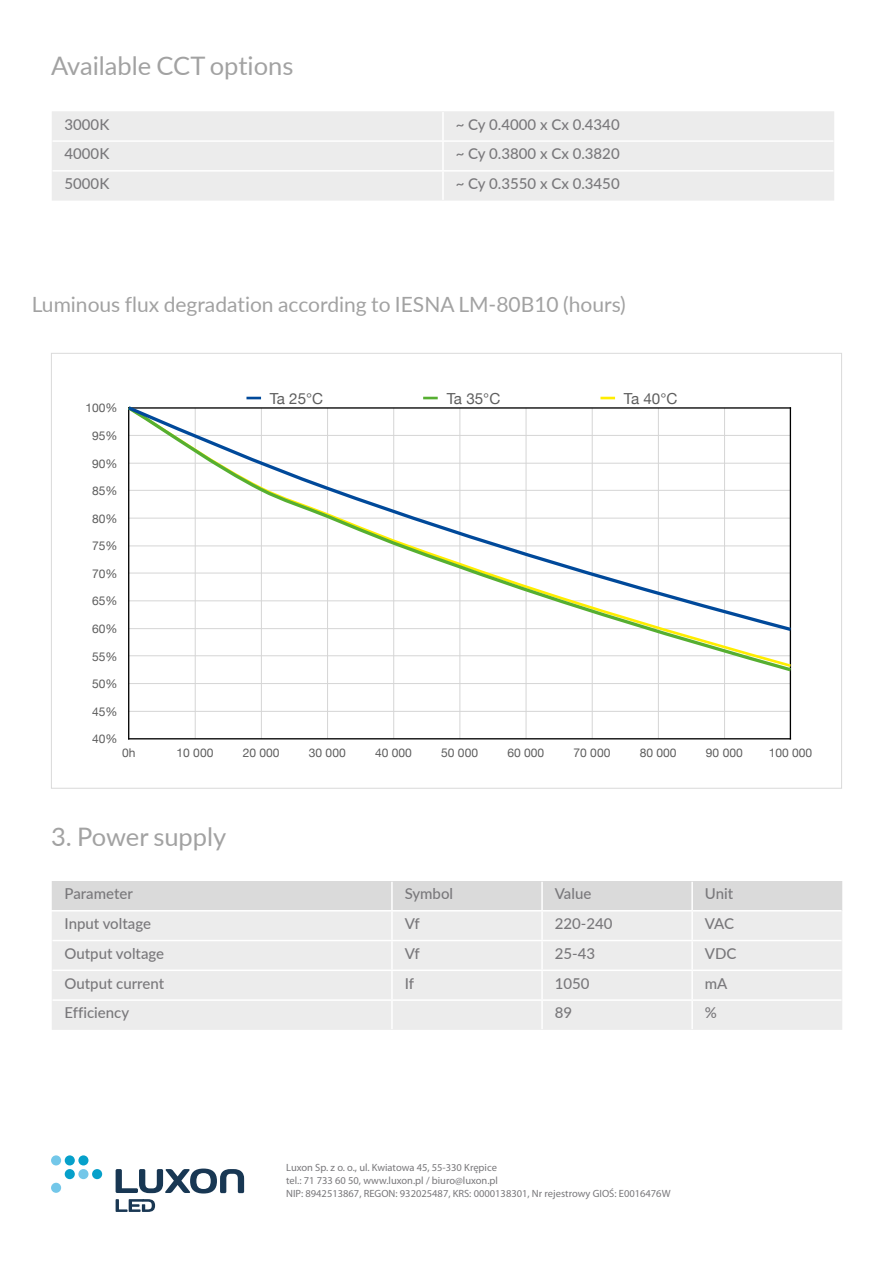
<style>
.page{position:relative;width:893px;height:1263px;background:#fff}
.page>*{position:absolute;margin:0;border:0;box-sizing:border-box;transform-origin:0 0}
.t1{font:25.5px "Lato";color:#a2a2a2}
.t2{font:21px "Lato";color:#a2a2a2}
.t3{font:15.15px "Helvetica Neue";letter-spacing:-.055em;color:#5e5e5e}
.t4{font:500 15px "Lato";color:#79787b}
.t5{font:12px "Helvetica Neue";color:#5e5e5e}
.t6{font:10.5px/12.6px "Myriad Pro";color:#79787b}
</style>
<div class="page">
<svg style="left:116px;top:1168px;width:128px;height:25px"></svg>
<div style="left:92px;top:1169px;width:10px;height:10px;background:#06a0ca;border-radius:50%"></div>
<div style="left:78px;top:1169px;width:10px;height:10px;background:#73c7e9;border-radius:50%"></div>
<div style="left:65px;top:1169px;width:10px;height:10px;background:#06a0ca;border-radius:50%"></div>
<div style="left:65px;top:1155px;width:10px;height:10px;background:#06a0ca;border-radius:50%"></div>
<div style="left:78px;top:1155px;width:10px;height:10px;background:#06a0ca;border-radius:50%"></div>
<div style="left:51px;top:1155px;width:10px;height:10px;background:#73c7e9;border-radius:50%"></div>
<div style="left:51px;top:1183px;width:10px;height:10px;background:#73c7e9;border-radius:50%"></div>
<svg style="left:116px;top:1199px;width:39px;height:13px"></svg>
<div style="left:52px;top:881px;width:790px;height:30px;background:#dadada"></div>
<div style="left:52px;top:911px;width:790px;height:119px;background:#ececec"></div>
<hr style="left:541px;top:882px;width:2px;height:28px;background:#fff">
<hr style="left:391px;top:911px;width:2px;height:29px;background:#fff">
<hr style="left:541px;top:911px;width:2px;height:29px;background:#fff">
<hr style="left:691px;top:911px;width:2px;height:29px;background:#fff">
<hr style="left:391px;top:941px;width:2px;height:28px;background:#fff">
<hr style="left:541px;top:941px;width:2px;height:28px;background:#fff">
<hr style="left:691px;top:941px;width:2px;height:28px;background:#fff">
<hr style="left:391px;top:971px;width:2px;height:28px;background:#fff">
<hr style="left:541px;top:971px;width:2px;height:28px;background:#fff">
<hr style="left:691px;top:971px;width:2px;height:28px;background:#fff">
<hr style="left:391px;top:1001px;width:2px;height:28px;background:#fff">
<hr style="left:541px;top:1001px;width:2px;height:28px;background:#fff">
<hr style="left:691px;top:1001px;width:2px;height:28px;background:#fff">
<hr style="left:53px;top:940px;width:339px;height:1px;background:#fff">
<hr style="left:392px;top:940px;width:150px;height:1px;background:#fff">
<hr style="left:542px;top:940px;width:150px;height:1px;background:#fff">
<hr style="left:692px;top:940px;width:149px;height:1px;background:#fff">
<hr style="left:53px;top:969px;width:339px;height:2px;background:#fff">
<hr style="left:392px;top:969px;width:150px;height:2px;background:#fff">
<hr style="left:542px;top:969px;width:150px;height:2px;background:#fff">
<hr style="left:692px;top:969px;width:149px;height:2px;background:#fff">
<hr style="left:53px;top:999px;width:339px;height:2px;background:#fff">
<hr style="left:392px;top:999px;width:150px;height:2px;background:#fff">
<hr style="left:542px;top:999px;width:150px;height:2px;background:#fff">
<hr style="left:692px;top:999px;width:149px;height:2px;background:#fff">
<hr style="left:51px;top:910px;width:341px;height:1px;background:#fff">
<hr style="left:392px;top:910px;width:150px;height:1px;background:#fff">
<hr style="left:542px;top:910px;width:150px;height:1px;background:#fff">
<hr style="left:692px;top:910px;width:149px;height:1px;background:#fff">
<hr style="left:391px;top:882px;width:2px;height:28px;background:#fff">
<hr style="left:691px;top:882px;width:2px;height:28px;background:#fff">
<div style="left:52px;top:111px;width:782px;height:90px;background:#ececec"></div>
<hr style="left:442px;top:112px;width:2px;height:28px;background:#fff">
<hr style="left:442px;top:142px;width:2px;height:28px;background:#fff">
<hr style="left:442px;top:172px;width:2px;height:28px;background:#fff">
<hr style="left:53px;top:140px;width:390px;height:2px;background:#fff">
<hr style="left:443px;top:140px;width:390px;height:2px;background:#fff">
<hr style="left:53px;top:170px;width:390px;height:2px;background:#fff">
<hr style="left:443px;top:170px;width:390px;height:2px;background:#fff">
<hr style="left:129px;top:711px;width:661px;height:1px;background:#d5d5d5">
<hr style="left:129px;top:683px;width:661px;height:1px;background:#d5d5d5">
<hr style="left:195px;top:408px;width:1px;height:331px;background:#d5d5d5">
<hr style="left:261px;top:408px;width:1px;height:331px;background:#d5d5d5">
<hr style="left:327px;top:408px;width:1px;height:331px;background:#d5d5d5">
<hr style="left:393px;top:408px;width:1px;height:331px;background:#d5d5d5">
<hr style="left:460px;top:408px;width:1px;height:331px;background:#d5d5d5">
<hr style="left:526px;top:408px;width:1px;height:331px;background:#d5d5d5">
<hr style="left:592px;top:408px;width:1px;height:331px;background:#d5d5d5">
<hr style="left:658px;top:408px;width:1px;height:331px;background:#d5d5d5">
<hr style="left:724px;top:408px;width:1px;height:331px;background:#d5d5d5">
<hr style="left:790px;top:408px;width:1px;height:331px;background:#000">
<hr style="left:128px;top:408px;width:1px;height:331px;background:#000">
<hr style="left:129px;top:738px;width:661px;height:1px;background:#000">
<svg style="left:128px;top:631px;width:664px;height:41px"></svg>
<svg style="left:128px;top:406px;width:664px;height:225px"></svg>
<svg style="left:246px;top:397px;width:15px;height:2px"></svg>
<svg style="left:423px;top:397px;width:15px;height:2px"></svg>
<svg style="left:600px;top:397px;width:15px;height:2px"></svg>
<h1 class="t1" style="left:51px;top:47px;width:244px">Available CCT options</h1>
<p class="t4" style="left:65px;top:113px;width:46px">3000K</p>
<p class="t4" style="left:456px;top:113px;width:165px">~ Cy 0.4000 x Cx 0.4340</p>
<p class="t4" style="left:65px;top:143px;width:46px">4000K</p>
<p class="t4" style="left:456px;top:143px;width:165px">~ Cy 0.3800 x Cx 0.3820</p>
<p class="t4" style="left:65px;top:173px;width:46px">5000K</p>
<p class="t4" style="left:456px;top:173px;width:165px">~ Cy 0.3550 x Cx 0.3450</p>
<h2 class="t2" style="left:32px;top:290px;width:596px">Luminous flux degradation according to IESNA LM-80B10 (hours)</h2>
<p class="t5" style="left:85px;top:399px;width:34px">100%</p>
<p class="t5" style="left:92px;top:427px;width:27px">95%</p>
<p class="t5" style="left:92px;top:455px;width:27px">90%</p>
<p class="t5" style="left:92px;top:482px;width:27px">85%</p>
<p class="t5" style="left:92px;top:510px;width:27px">80%</p>
<p class="t5" style="left:92px;top:537px;width:27px">75%</p>
<p class="t5" style="left:92px;top:565px;width:27px">70%</p>
<p class="t5" style="left:92px;top:592px;width:27px">65%</p>
<p class="t5" style="left:92px;top:620px;width:27px">60%</p>
<p class="t5" style="left:92px;top:648px;width:27px">55%</p>
<p class="t5" style="left:92px;top:675px;width:27px">50%</p>
<p class="t5" style="left:92px;top:703px;width:27px">45%</p>
<p class="t5" style="left:92px;top:730px;width:27px">40%</p>
<p class="t3" style="left:270px;top:388px;width:55px">Ta 25°C</p>
<p class="t3" style="left:447px;top:388px;width:55px">Ta 35°C</p>
<p class="t3" style="left:624px;top:388px;width:55px">Ta 40°C</p>
<p class="t5" style="left:122px;top:744px;width:15px">0h</p>
<p class="t5" style="left:177px;top:744px;width:38px">10 000</p>
<p class="t5" style="left:243px;top:744px;width:38px">20 000</p>
<p class="t5" style="left:309px;top:744px;width:38px">30 000</p>
<p class="t5" style="left:375px;top:744px;width:38px">40 000</p>
<p class="t5" style="left:441px;top:744px;width:38px">50 000</p>
<p class="t5" style="left:507px;top:744px;width:38px">60 000</p>
<p class="t5" style="left:574px;top:744px;width:38px">70 000</p>
<p class="t5" style="left:640px;top:744px;width:38px">80 000</p>
<p class="t5" style="left:706px;top:744px;width:38px">90 000</p>
<p class="t5" style="left:769px;top:744px;width:45px">100 000</p>
<h1 class="t1" style="left:51px;top:818px;width:177px">3. Power supply</h1>
<p class="t4" style="left:65px;top:883px;width:70px">Parameter</p>
<p class="t4" style="left:405px;top:883px;width:50px">Symbol</p>
<p class="t4" style="left:555px;top:883px;width:38px">Value</p>
<p class="t4" style="left:705px;top:883px;width:30px">Unit</p>
<p class="t4" style="left:65px;top:913px;width:88px">Input voltage</p>
<p class="t4" style="left:405px;top:913px;width:17px">Vf</p>
<p class="t4" style="left:555px;top:913px;width:59px">220-240</p>
<p class="t4" style="left:705px;top:913px;width:31px">VAC</p>
<p class="t4" style="left:64px;top:942px;width:101px">Output voltage</p>
<p class="t4" style="left:405px;top:942px;width:17px">Vf</p>
<p class="t4" style="left:555px;top:942px;width:42px">25-43</p>
<p class="t4" style="left:705px;top:942px;width:33px">VDC</p>
<p class="t4" style="left:64px;top:972px;width:101px">Output current</p>
<p class="t4" style="left:405px;top:972px;width:11px">If</p>
<p class="t4" style="left:555px;top:972px;width:36px">1050</p>
<p class="t4" style="left:705px;top:972px;width:24px">mA</p>
<p class="t4" style="left:64px;top:1002px;width:66px">Efficiency</p>
<p class="t4" style="left:555px;top:1002px;width:19px">89</p>
<p class="t4" style="left:705px;top:1002px;width:14px">%</p>
<p class="t6" style="left:286px;top:1162px;width:386px">Luxon Sp. z o. o., ul. Kwiatowa 45, 55-330 Krępice<br>tel.: 71 733 60 50, www.luxon.pl / biuro@luxon.pl<br>NIP: 8942513867, REGON: 932025487, KRS: 0000138301, Nr rejestrowy GIOŚ: E0016476W</p>
</div>
